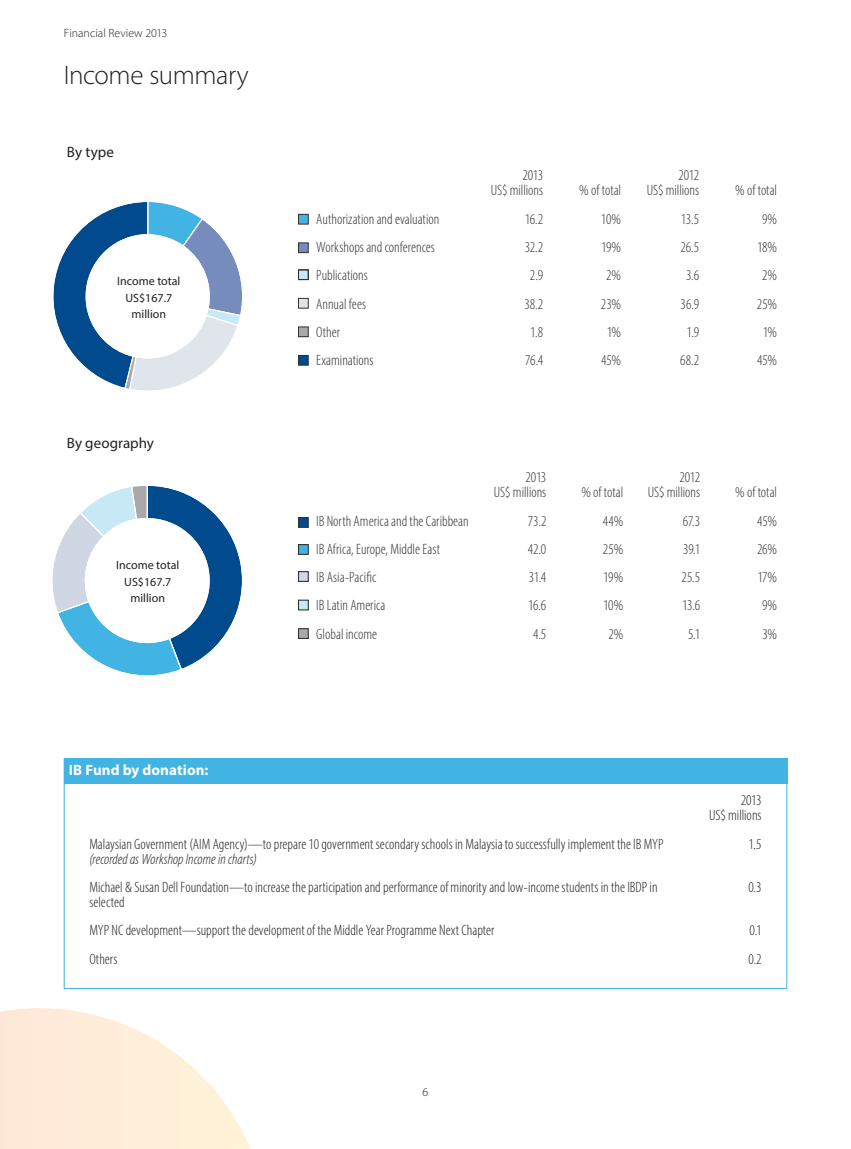
<style>
.page{position:relative;width:851px;height:1149px;background:#fff}
.page>*{position:absolute;margin:0;border:0;box-sizing:border-box;transform-origin:0 0}
.t1{font:300 27px "Myriad Pro";letter-spacing:-.015em;color:#231f20}
.t2{font:300 condensed 15px/15px "Myriad Pro";color:#303131;text-align:right}
.t3{font:300 condensed 15px/15px "Myriad Pro";color:#231f20;text-align:right}
.t4{font:italic 300 condensed 15px "Myriad Pro";color:#231f20}
.t5{font:15px "Myriad Pro";letter-spacing:.005em;color:#231f20}
.t6{font:700 15px "Myriad Pro";letter-spacing:.005em;color:#fff}
.t7{font:12px/16.5px "Myriad Pro";color:#231f20;text-align:center}
.t8{font:300 12px "Myriad Pro";color:#231f20}
</style>
<div class="page">
<div style="left:64px;top:758px;width:723px;height:25px;background:#42b4e4"></div>
<svg style="left:0;top:1008px;width:250px;height:140px"></svg>
<svg style="left:53px;top:202px;width:189px;height:189px"></svg>
<div style="left:298px;top:327px;width:10px;height:9px;background:#aaa8aa"></div>
<div style="left:298px;top:326px;width:10px;height:11px;border:1px solid #303131"></div>
<div style="left:298px;top:270px;width:10px;height:9px;background:#c7e9f5"></div>
<div style="left:298px;top:269px;width:10px;height:11px;border:1px solid #303131"></div>
<div style="left:298px;top:214px;width:10px;height:10px;background:#42b4e4"></div>
<div style="left:298px;top:214px;width:10px;height:10px;border:1px solid #303131"></div>
<div style="left:298px;top:243px;width:10px;height:9px;background:#758cbc"></div>
<div style="left:298px;top:242px;width:10px;height:11px;border:1px solid #303131"></div>
<div style="left:298px;top:298px;width:10px;height:10px;background:#e0e5ec"></div>
<div style="left:298px;top:298px;width:10px;height:10px;border:1px solid #303131"></div>
<div style="left:298px;top:355px;width:10px;height:10px;background:#004a8d"></div>
<div style="left:298px;top:355px;width:10px;height:10px;border:1px solid #303131"></div>
<svg style="left:52px;top:486px;width:190px;height:190px"></svg>
<div style="left:298px;top:628px;width:10px;height:10px;background:#aaa8aa"></div>
<div style="left:298px;top:628px;width:11px;height:10px;border:1px solid #303131"></div>
<div style="left:298px;top:600px;width:10px;height:9px;background:#c7e9f5"></div>
<div style="left:298px;top:599px;width:11px;height:11px;border:1px solid #303131"></div>
<div style="left:298px;top:571px;width:10px;height:10px;background:#ced7e3"></div>
<div style="left:298px;top:571px;width:11px;height:10px;border:1px solid #303131"></div>
<div style="left:298px;top:544px;width:10px;height:10px;background:#42b4e4"></div>
<div style="left:298px;top:544px;width:11px;height:10px;border:1px solid #303131"></div>
<div style="left:298px;top:517px;width:10px;height:10px;background:#004a8d"></div>
<div style="left:298px;top:517px;width:11px;height:10px;border:1px solid #303131"></div>
<p class="t8" style="left:64px;top:25px;width:105px">Financial Review 2013</p>
<h1 class="t1" style="left:64px;top:59px;width:186px">Income summary</h1>
<p class="t5" style="left:67px;top:146px;width:49px">By type</p>
<p class="t7" style="left:117px;top:274px;width:65px">Income total<br>US$167.7 million</p>
<p class="t5" style="left:67px;top:437px;width:89px">By geography</p>
<p class="t7" style="left:116px;top:557px;width:65px">Income total<br>US$167.7 million</p>
<p class="t6" style="left:69px;top:760px;width:141px">IB Fund by donation:</p>
<p class="t2" style="left:490px;top:169px;width:54px">2013<br>US$ millions</p>
<p class="t2" style="left:579px;top:184px;width:43px">% of total</p>
<p class="t2" style="left:646px;top:169px;width:54px">2012<br>US$ millions</p>
<p class="t2" style="left:735px;top:184px;width:43px">% of total</p>
<p class="t2" style="left:316px;top:212px;width:125px">Authorization and evaluation</p>
<p class="t2" style="left:524px;top:212px;width:20px">16.2</p>
<p class="t2" style="left:601px;top:212px;width:22px">10%</p>
<p class="t2" style="left:681px;top:212px;width:20px">13.5</p>
<p class="t2" style="left:761px;top:212px;width:17px">9%</p>
<p class="t2" style="left:316px;top:241px;width:120px">Workshops and conferences</p>
<p class="t2" style="left:524px;top:241px;width:20px">32.2</p>
<p class="t2" style="left:601px;top:241px;width:21px">19%</p>
<p class="t2" style="left:680px;top:241px;width:20px">26.5</p>
<p class="t2" style="left:757px;top:241px;width:21px">18%</p>
<p class="t2" style="left:316px;top:269px;width:53px">Publications</p>
<p class="t2" style="left:530px;top:269px;width:15px">2.9</p>
<p class="t2" style="left:606px;top:269px;width:16px">2%</p>
<p class="t2" style="left:686px;top:269px;width:15px">3.6</p>
<p class="t2" style="left:762px;top:269px;width:16px">2%</p>
<p class="t2" style="left:316px;top:297px;width:51px">Annual fees</p>
<p class="t2" style="left:524px;top:297px;width:20px">38.2</p>
<p class="t2" style="left:600px;top:297px;width:22px">23%</p>
<p class="t2" style="left:680px;top:297px;width:20px">36.9</p>
<p class="t2" style="left:756px;top:297px;width:22px">25%</p>
<p class="t2" style="left:316px;top:325px;width:25px">Other</p>
<p class="t2" style="left:530px;top:325px;width:14px">1.8</p>
<p class="t2" style="left:606px;top:325px;width:16px">1%</p>
<p class="t2" style="left:686px;top:325px;width:14px">1.9</p>
<p class="t2" style="left:762px;top:325px;width:16px">1%</p>
<p class="t2" style="left:316px;top:354px;width:59px">Examinations</p>
<p class="t2" style="left:525px;top:354px;width:19px">76.4</p>
<p class="t2" style="left:601px;top:354px;width:22px">45%</p>
<p class="t2" style="left:680px;top:354px;width:20px">68.2</p>
<p class="t2" style="left:757px;top:354px;width:22px">45%</p>
<p class="t2" style="left:494px;top:471px;width:54px">2013<br>US$ millions</p>
<p class="t2" style="left:581px;top:486px;width:43px">% of total</p>
<p class="t2" style="left:647px;top:471px;width:54px">2012<br>US$ millions</p>
<p class="t2" style="left:735px;top:486px;width:43px">% of total</p>
<p class="t2" style="left:316px;top:514px;width:154px">IB North America and the Caribbean</p>
<p class="t2" style="left:527px;top:514px;width:20px">73.2</p>
<p class="t2" style="left:602px;top:514px;width:22px">44%</p>
<p class="t2" style="left:682px;top:514px;width:19px">67.3</p>
<p class="t2" style="left:757px;top:514px;width:22px">45%</p>
<p class="t2" style="left:316px;top:542px;width:125px">IB Africa, Europe, Middle East</p>
<p class="t2" style="left:528px;top:542px;width:20px">42.0</p>
<p class="t2" style="left:602px;top:542px;width:22px">25%</p>
<p class="t2" style="left:683px;top:542px;width:19px">39.1</p>
<p class="t2" style="left:757px;top:542px;width:22px">26%</p>
<p class="t2" style="left:316px;top:571px;width:62px">IB Asia-Pacific</p>
<p class="t2" style="left:529px;top:571px;width:19px">31.4</p>
<p class="t2" style="left:603px;top:571px;width:21px">19%</p>
<p class="t2" style="left:681px;top:571px;width:20px">25.5</p>
<p class="t2" style="left:757px;top:571px;width:21px">17%</p>
<p class="t2" style="left:316px;top:599px;width:71px">IB Latin America</p>
<p class="t2" style="left:528px;top:599px;width:20px">16.6</p>
<p class="t2" style="left:603px;top:599px;width:22px">10%</p>
<p class="t2" style="left:682px;top:599px;width:19px">13.6</p>
<p class="t2" style="left:761px;top:599px;width:17px">9%</p>
<p class="t2" style="left:316px;top:627px;width:62px">Global income</p>
<p class="t2" style="left:533px;top:627px;width:15px">4.5</p>
<p class="t2" style="left:608px;top:627px;width:16px">2%</p>
<p class="t2" style="left:688px;top:627px;width:14px">5.1</p>
<p class="t2" style="left:762px;top:627px;width:16px">3%</p>
<p class="t3" style="left:709px;top:794px;width:54px">2013<br>US$ millions</p>
<p class="t3" style="left:89px;top:837px;width:575px">Malaysian Government (AIM Agency)—to prepare 10 government secondary schools in Malaysia to successfully implement the IB MYP</p>
<p class="t4" style="left:89px;top:849px;width:169px">(recorded as Workshop Income in charts)</p>
<p class="t3" style="left:748px;top:837px;width:14px">1.5</p>
<p class="t3" style="left:89px;top:880px;width:569px;text-align:left">Michael &amp; Susan Dell Foundation—to increase the participation and performance of minority and low-income students in the IBDP in selected</p>
<p class="t3" style="left:748px;top:880px;width:15px">0.3</p>
<p class="t3" style="left:89px;top:923px;width:406px">MYP NC development—support the development of the Middle Year Programme Next Chapter</p>
<p class="t3" style="left:749px;top:923px;width:14px">0.1</p>
<p class="t3" style="left:89px;top:952px;width:30px">Others</p>
<p class="t3" style="left:748px;top:952px;width:15px">0.2</p>
<p class="t8" style="left:422px;top:1084px;width:7px">6</p>
</div>
